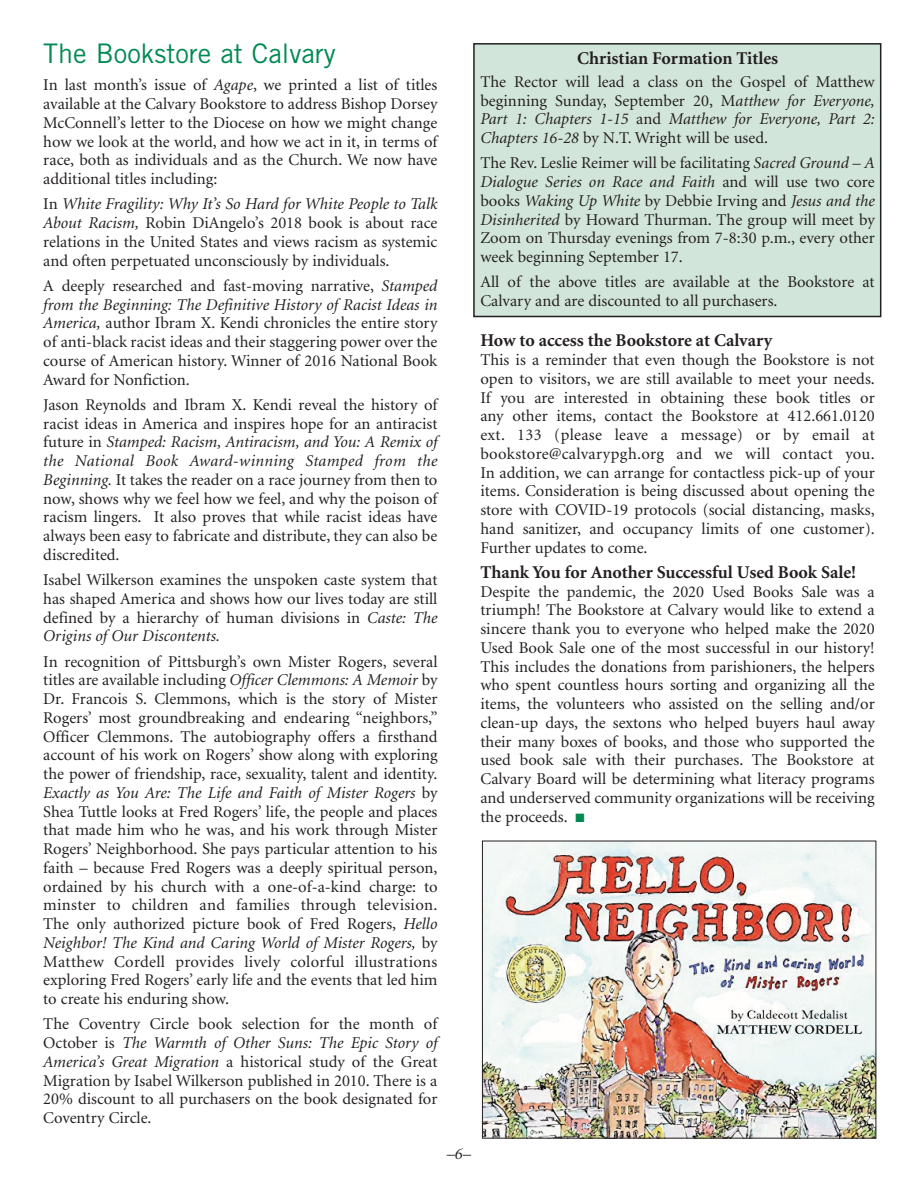
<style>
.page{position:relative;width:918px;height:1188px;background:#fff}
.page>*{position:absolute;margin:0;border:0;box-sizing:border-box;transform-origin:0 0}
.t1{font:27px "Trade Gothic";color:#008a52}
.t2{font:700 18px "Minion";color:#231f20}
.t3{font:16.5px/18.8px "Minion";color:#231f20;text-align:justify}
.t4{font:italic 16.5px "Minion";color:#231f20}
.s1{font-style:italic}
.s2{color:#008a52}
</style>
<div class="page">
<div style="left:474px;top:44px;width:407px;height:272px;background:#d2e5da"></div>
<div style="left:473px;top:43px;width:408px;height:274px;border:2px solid #231f20"></div>
<img style="left:484px;top:843px;width:390px;height:294px">
<div style="left:482px;top:841px;width:394px;height:298px;border:1px solid #231f20"></div>
<h1 class="t1" style="left:43px;top:44px;width:294px">The Bookstore at Calvary</h1>
<p class="t3" style="left:43px;top:77px;width:396px">In last month’s issue of <span class="s1">Agape</span>, we printed a list of titles available at the Calvary Bookstore to address Bishop Dorsey McConnell’s letter to the Diocese on how we might change how we look at the world, and how we act in it, in terms of race, both as individuals and as the Church. We now have additional titles including:</p>
<p class="t3" style="left:43px;top:196px;width:396px">In <span class="s1">White Fragility: Why It’s So Hard for White People to Talk About Racism,</span> Robin DiAngelo’s 2018 book is about race relations in the United States and views racism as systemic and often perpetuated unconsciously by individuals.</p>
<p class="t3" style="left:43px;top:278px;width:396px">A deeply researched and fast-moving narrative, <span class="s1">Stamped from the Beginning: The Definitive History of Racist Ideas in America,</span> author Ibram X. Kendi chronicles the entire story of anti-black racist ideas and their staggering power over the course of American history. Winner of 2016 National Book Award for Nonfiction.</p>
<p class="t3" style="left:43px;top:397px;width:396px">Jason Reynolds and Ibram X. Kendi reveal the history of racist ideas in America and inspires hope for an antiracist future in <span class="s1">Stamped: Racism, Antiracism, and You: A Remix of the National Book Award-winning Stamped from the Beginning.</span> It takes the reader on a race journey from then to now, shows why we feel how we feel, and why the poison of racism lingers. It also proves that while racist ideas have always been easy to fabricate and distribute, they can also be discredited.</p>
<p class="t3" style="left:43px;top:572px;width:396px">Isabel Wilkerson examines the unspoken caste system that has shaped America and shows how our lives today are still defined by a hierarchy of human divisions in <span class="s1">Caste: The Origins of Our Discontents.</span></p>
<p class="t3" style="left:43px;top:653px;width:396px">In recognition of Pittsburgh’s own Mister Rogers, several titles are available including <span class="s1">Officer Clemmons: A Memoir</span> by Dr. Francois S. Clemmons, which is the story of Mister Rogers’ most groundbreaking and endearing “neighbors,” Officer Clemmons. The autobiography offers a firsthand account of his work on Rogers’ show along with exploring the power of friendship, race, sexuality, talent and identity.<br><span class="s1">Exactly as You Are: The Life and Faith of Mister Rogers</span> by Shea Tuttle looks at Fred Rogers’ life, the people and places that made him who he was, and his work through Mister Rogers’ Neighborhood. She pays particular attention to his faith – because Fred Rogers was a deeply spiritual person, ordained by his church with a one-of-a-kind charge: to minster to children and families through television.<br>The only authorized picture book of Fred Rogers, <span class="s1">Hello Neighbor! The Kind and Caring World of Mister Rogers,</span> by Matthew Cordell provides lively colorful illustrations exploring Fred Rogers’ early life and the events that led him to create his enduring show.</p>
<p class="t3" style="left:43px;top:1016px;width:396px">The Coventry Circle book selection for the month of October is <span class="s1">The Warmth of Other Suns: The Epic Story of America’s Great Migration</span> a historical study of the Great Migration by Isabel Wilkerson published in 2010. There is a 20% discount to all purchasers on the book designated for Coventry Circle.</p>
<p class="t4" style="left:447px;top:1147px;width:26px">–6–</p>
<p class="t2" style="left:577px;top:51px;width:203px">Christian Formation Titles</p>
<p class="t3" style="left:480px;top:74px;width:396px">The Rector will lead a class on the Gospel of Matthew beginning Sunday, September 20, M<span class="s1">atthew for Everyone, Part 1: Chapters 1-15</span> and <span class="s1">Matthew for Everyone, Part 2:<br>Chapters 16-28</span> by N.T. Wright will be used.</p>
<p class="t3" style="left:480px;top:155px;width:396px">The Rev. Leslie Reimer will be facilitating <span class="s1">Sacred Ground – A Dialogue Series on Race and Faith</span> and will use two core books <span class="s1">Waking Up White</span> by Debbie Irving and <span class="s1">Jesus and the Disinherited</span> by Howard Thurman. The group will meet by Zoom on Thursday evenings from 7-8:30 p.m., every other week beginning September 17.</p>
<p class="t3" style="left:480px;top:274px;width:396px">All of the above titles are available at the Bookstore at<br>Calvary and are discounted to all purchasers.</p>
<p class="t2" style="left:480px;top:334px;width:293px">How to access the Bookstore at Calvary</p>
<p class="t3" style="left:480px;top:352px;width:396px">This is a reminder that even though the Bookstore is not open to visitors, we are still available to meet your needs.<br>If you are interested in obtaining these book titles or any other items, contact the Bookstore at 412.661.0120 ext. 133 (please leave a message) or by email at bookstore@calvarypgh.org and we will contact you.<br>In addition, we can arrange for contactless pick-up of your items. Consideration is being discussed about opening the store with COVID-19 protocols (social distancing, masks, hand sanitizer, and occupancy limits of one customer).<br>Further updates to come.</p>
<p class="t2" style="left:480px;top:565px;width:377px">Thank You for Another Successful Used Book Sale!</p>
<p class="t3" style="left:480px;top:583px;width:396px">Despite the pandemic, the 2020 Used Books Sale was a triumph! The Bookstore at Calvary would like to extend a sincere thank you to everyone who helped make the 2020<br>Used Book Sale one of the most successful in our history!<br>This includes the donations from parishioners, the helpers who spent countless hours sorting and organizing all the items, the volunteers who assisted on the selling and/or clean-up days, the sextons who helped buyers haul away their many boxes of books, and those who supported the used book sale with their purchases. The Bookstore at Calvary Board will be determining what literacy programs and underserved community organizations will be receiving the proceeds. <span class="s2">■</span></p>
</div>
